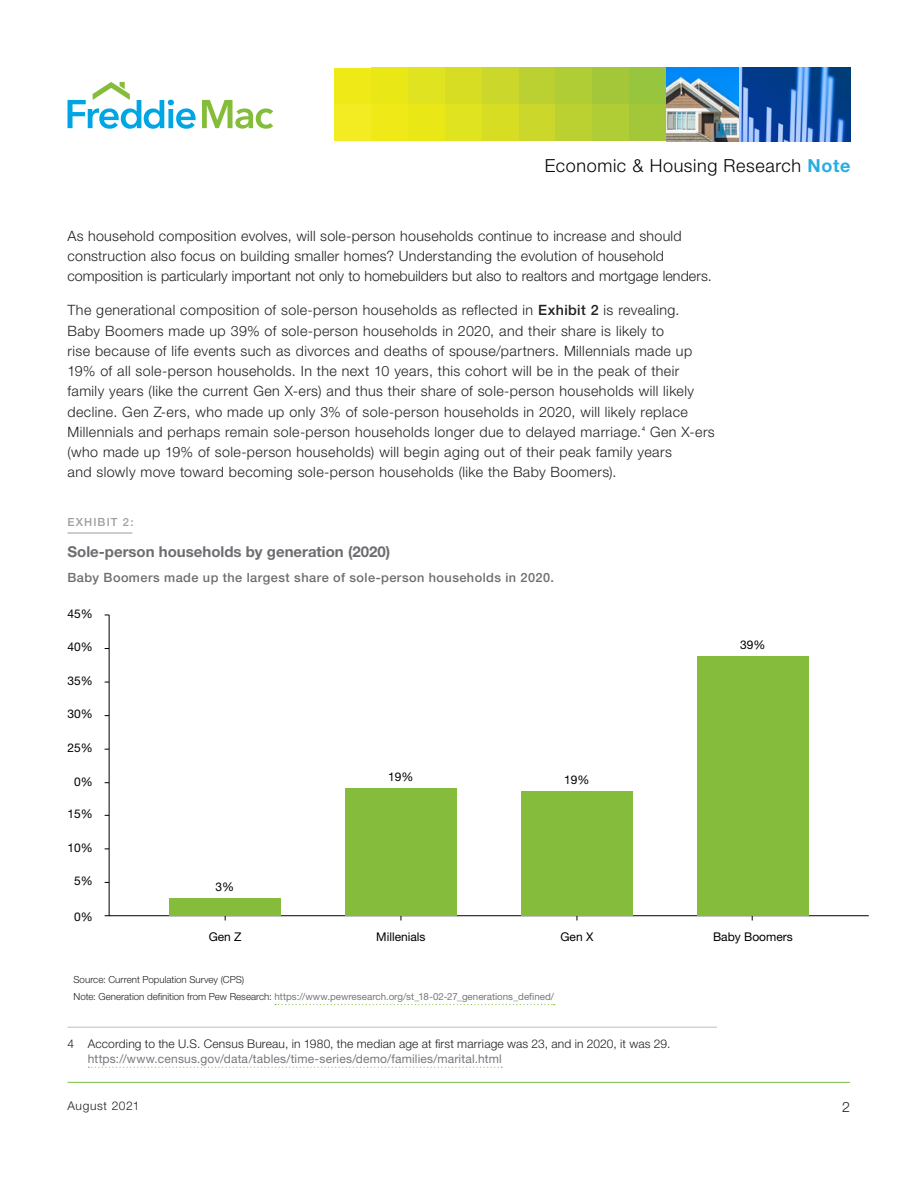
<style>
.page{position:relative;width:918px;height:1188px;background:#fff}
.page>*{position:absolute;margin:0;border:0;box-sizing:border-box;transform-origin:0 0}
.t1{font:300 18px "Helvetica Neue LT";letter-spacing:.035em;color:#040503}
.Exhibit_Second_Line{font:700 15px "Helvetica Neue LT";color:#6c6d70}
._00_Body{font:300 14.25px/20.2px "Helvetica Neue LT";letter-spacing:.025em;color:#231f20}
.Exhibit_Desc{font:500 12.75px "Helvetica Neue LT";letter-spacing:.035em;color:#6c6d70}
.Footnote{font:300 12px/14.4px "Helvetica Neue LT";letter-spacing:.015em;color:#231f20}
.t2{font:12px "Helvetica Neue LT";color:#000101}
.Footnote-2{font:300 12px "Helvetica Neue LT";letter-spacing:.05em;color:#231f20}
.Exhibit_Title{font:500 11.25px "Helvetica Neue LT";letter-spacing:.1em;color:#9d9fa2}
.Source{font:9.75px "Helvetica Neue LT";color:#77777a}
.Source-2{font:300 9.75px "Helvetica Neue LT";color:#231f20}
.s1{font-weight:700;color:#27ade3}
.s2{font-weight:500}
.s3{font-weight:300;color:#231f20}
.s4{font-weight:400;color:#77777a}
</style>
<div class="page">
<hr style="left:68px;top:1082px;width:782px;height:1px;background:#76c043">
<svg style="left:202px;top:100px;width:71px;height:29px"></svg>
<svg style="left:68px;top:82px;width:128px;height:47px"></svg>
<div style="left:371px;top:68px;width:37px;height:36px;background:#e9e716"></div>
<div style="left:371px;top:104px;width:37px;height:37px;background:#eee917"></div>
<div style="left:334px;top:68px;width:37px;height:36px;background:#eee917"></div>
<div style="left:334px;top:104px;width:37px;height:37px;background:#f4ec23"></div>
<div style="left:408px;top:68px;width:37px;height:36px;background:#e0e31f"></div>
<div style="left:408px;top:104px;width:37px;height:37px;background:#e9e716"></div>
<div style="left:445px;top:68px;width:37px;height:36px;background:#d6dd22"></div>
<div style="left:445px;top:104px;width:37px;height:37px;background:#e0e31f"></div>
<div style="left:482px;top:68px;width:37px;height:36px;background:#cbd72a"></div>
<div style="left:482px;top:104px;width:37px;height:37px;background:#d6dd22"></div>
<div style="left:519px;top:68px;width:37px;height:36px;background:#bbd031"></div>
<div style="left:519px;top:104px;width:37px;height:37px;background:#cbd72a"></div>
<div style="left:556px;top:68px;width:36px;height:36px;background:#b0cd36"></div>
<div style="left:556px;top:104px;width:36px;height:37px;background:#bbd031"></div>
<div style="left:592px;top:68px;width:37px;height:36px;background:#a3c739"></div>
<div style="left:592px;top:104px;width:37px;height:37px;background:#b0cd36"></div>
<div style="left:629px;top:68px;width:37px;height:36px;background:#97c53d"></div>
<div style="left:629px;top:104px;width:37px;height:37px;background:#a3c739"></div>
<img style="left:666px;top:68px;width:184px;height:73px">
<hr style="left:68px;top:533px;width:64px;height:1px;background:#9d9fa2">
<svg style="left:275px;top:1004px;width:280px;height:1px"></svg>
<hr style="left:68px;top:1027px;width:649px;height:1px;background:#bcbdc0">
<svg style="left:88px;top:1067px;width:414px;height:1px"></svg>
<svg style="left:108px;top:614px;width:761px;height:302px"></svg>
<div style="left:521px;top:792px;width:112px;height:124px;background:#85bc3c"></div>
<div style="left:345px;top:788px;width:112px;height:128px;background:#85bc3c"></div>
<div style="left:169px;top:898px;width:112px;height:18px;background:#85bc3c"></div>
<div style="left:697px;top:656px;width:112px;height:260px;background:#85bc3c"></div>
<p class="t1" style="left:545px;top:154px;width:307px">Economic &amp; Housing Research <span class="s1">Note</span></p>
<p class="_00_Body" style="left:68px;top:225px;width:646px">As household composition evolves, will sole-person households continue to increase and should construction also focus on building smaller homes? Understanding the evolution of household composition is particularly important not only to homebuilders but also to realtors and mortgage lenders.</p>
<p class="_00_Body" style="left:68px;top:300px;width:649px">The generational composition of sole-person households as reflected in <span class="s2">Exhibit 2</span> is revealing.<br>Baby Boomers made up 39% of sole-person households in 2020, and their share is likely to<br>rise because of life events such as divorces and deaths of spouse/partners. Millennials made up 19% of all sole-person households. In the next 10 years, this cohort will be in the peak of their family years (like the current Gen X-ers) and thus their share of sole-person households will likely decline. Gen Z-ers, who made up only 3% of sole-person households in 2020, will likely replace Millennials and perhaps remain sole-person households longer due to delayed marriage.<sup>4</sup> Gen X-ers (who made up 19% of sole-person households) will begin aging out of their peak family years<br>and slowly move toward becoming sole-person households (like the Baby Boomers).</p>
<p class="Exhibit_Title" style="left:68px;top:515px;width:67px">EXHIBIT 2:</p>
<p class="Exhibit_Second_Line" style="left:68px;top:543px;width:324px">Sole-person households by generation (2020)</p>
<p class="Exhibit_Desc" style="left:68px;top:570px;width:488px">Baby Boomers made up the largest share of sole-person households in 2020.</p>
<p class="t2" style="left:68px;top:606px;width:27px">45%</p>
<p class="t2" style="left:68px;top:640px;width:27px">40%</p>
<p class="t2" style="left:68px;top:673px;width:27px">35%</p>
<p class="t2" style="left:68px;top:707px;width:27px">30%</p>
<p class="t2" style="left:68px;top:741px;width:27px">25%</p>
<p class="t2" style="left:74px;top:774px;width:20px">0%</p>
<p class="t2" style="left:68px;top:807px;width:27px">15%</p>
<p class="t2" style="left:68px;top:840px;width:27px">10%</p>
<p class="t2" style="left:74px;top:874px;width:20px">5%</p>
<p class="t2" style="left:74px;top:910px;width:20px">0%</p>
<p class="t2" style="left:216px;top:879px;width:20px">3%</p>
<p class="t2" style="left:388px;top:769px;width:27px">19%</p>
<p class="t2" style="left:209px;top:930px;width:34px">Gen Z</p>
<p class="t2" style="left:376px;top:930px;width:51px">Millenials</p>
<p class="t2" style="left:564px;top:773px;width:27px">19%</p>
<p class="t2" style="left:560px;top:930px;width:34px">Gen X</p>
<p class="Source-2" style="left:74px;top:973px;width:172px">Source: Current Population Survey (CPS)</p>
<p class="Source" style="left:74px;top:991px;width:482px"><span class="s3">Note: Generation definition from Pew Research:</span> https://www.pewresearch.org/st_18-02-27_generations_defined/</p>
<p class="Footnote" style="left:88px;top:1037px;width:584px;text-indent:-20px">4 According to the U.S. Census Bureau, in 1980, the median age at first marriage was 23, and in 2020, it was 29. <span class="s4">https://www.census.gov/data/tables/time-series/demo/families/marital.html</span></p>
<p class="t2" style="left:740px;top:638px;width:27px">39%</p>
<p class="t2" style="left:713px;top:930px;width:81px">Baby Boomers</p>
<p class="Footnote-2" style="left:67px;top:1099px;width:74px">August 2021</p>
<p class="_00_Body" style="left:842px;top:1097px;width:9px">2</p>
</div>
